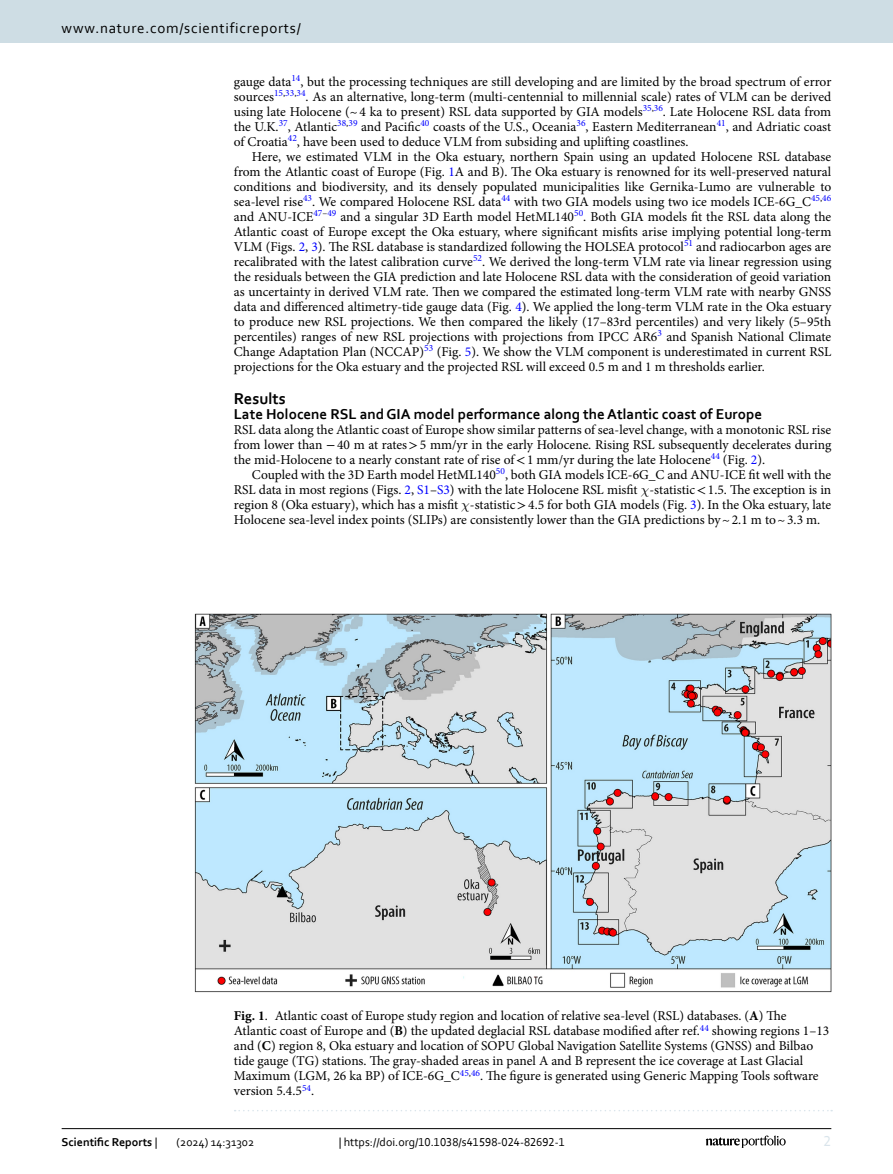
<style>
.page{position:relative;width:893px;height:1174px;background:#fff}
.page>*{position:absolute;margin:0;border:0;box-sizing:border-box;transform-origin:0 0}
.Head_1{font:700 16.5px "Corbel";color:#000}
.Head_2_After_1{font:700 15px "Corbel";color:#000}
.t1{font:15px "Corbel";letter-spacing:.05em;color:#000}
.t2{font:15px "Corbel";color:#d9e4eb}
.Body_Text_Indent{font:13.5px/15px "Minion Pro";color:#000;text-align:justify}
.Figure_Caption{font:13.5px/15px "Minion Pro";color:#000}
.Body_Text{font:13.5px/15px "Minion Pro";letter-spacing:-.005em;color:#000;text-align:justify}
.t3{font:12px "Corbel";color:#000}
.t4{font:700 12px "Corbel";color:#000}
.s1{color:#00f}
.s2{font-family:"STIX"}
.s3{font-family:"LM Math Italic 9"}
.s4{font-weight:700}
.s5{font-weight:400}
</style>
<div class="page">
<img style="left:194px;top:613px;width:637px;height:379px">
<svg style="left:235px;top:1110px;width:597px;height:1px"></svg>
<hr style="left:62px;top:1128px;width:769px;height:1px;background:#000">
<svg style="left:706px;top:1135px;width:80px;height:12px"></svg>
<div style="left:0;top:0;width:893px;height:43px;background:#cedde4"></div>
<p class="t1" style="left:62px;top:18px;width:241px">www.nature.com/scientificreports/</p>
<p class="Body_Text_Indent" style="left:234px;top:74px;width:599px">gauge data<sup>14</sup>, but the processing techniques are still developing and are limited by the broad spectrum of error sources<sup>15</sup><sup>,</sup><sup>33</sup><sup>,</sup><sup>34</sup>. As an alternative, long-term (multi-centennial to millennial scale) rates of VLM can be derived using late Holocene (~4 ka to present) RSL data supported by GIA models<sup>35</sup><sup>,</sup><sup>36</sup>. Late Holocene RSL data from the U.K.<sup>37</sup>, Atlantic<sup>38</sup><sup>,</sup><sup>39</sup> and Pacific<sup>40</sup> coasts of the U.S., Oceania<sup>36</sup>, Eastern Mediterranean<sup>41</sup>, and Adriatic coast of Croatia<sup>42</sup>, have been used to deduce VLM from subsiding and uplifting coastlines.</p>
<p class="Body_Text_Indent" style="left:234px;top:149px;width:599px;text-indent:18px">Here, we estimated VLM in the Oka estuary, northern Spain using an updated Holocene RSL database from the Atlantic coast of Europe (Fig. <span class="s1">1</span>A and B). The Oka estuary is renowned for its well-preserved natural conditions and biodiversity, and its densely populated municipalities like Gernika-Lumo are vulnerable to sea-level rise<sup>43</sup>. We compared Holocene RSL data<sup>44</sup> with two GIA models using two ice models ICE-6G_C<sup>45</sup><sup>,</sup><sup>46 </sup>and ANU-ICE<sup>47</sup><sup>–</sup><sup>49</sup> and a singular 3D Earth model HetML140<sup>50</sup>. Both GIA models fit the RSL data along the Atlantic coast of Europe except the Oka estuary, where significant misfits arise implying potential long-term VLM (Figs. <span class="s1">2</span>, <span class="s1">3</span>). The RSL database is standardized following the HOLSEA protocol<sup>51</sup> and radiocarbon ages are recalibrated with the latest calibration curve<sup>52</sup>. We derived the long-term VLM rate via linear regression using the residuals between the GIA prediction and late Holocene RSL data with the consideration of geoid variation as uncertainty in derived VLM rate. Then we compared the estimated long-term VLM rate with nearby GNSS data and differenced altimetry-tide gauge data (Fig. <span class="s1">4</span>). We applied the long-term VLM rate in the Oka estuary to produce new RSL projections. We then compared the likely (17–83rd percentiles) and very likely (5–95th percentiles) ranges of new RSL projections with projections from IPCC AR6<sup>3</sup> and Spanish National Climate Change Adaptation Plan (NCCAP)<sup>53</sup> (Fig. <span class="s1">5</span>). We show the VLM component is underestimated in current RSL projections for the Oka estuary and the projected RSL will exceed 0.5 m and 1 m thresholds earlier.</p>
<p class="Head_1" style="left:234px;top:388px;width:53px">Results</p>
<p class="Head_2_After_1" style="left:234px;top:404px;width:530px">Late Holocene RSL and GIA model performance along the Atlantic coast of Europe</p>
<p class="Body_Text" style="left:234px;top:422px;width:599px">RSL data along the Atlantic coast of Europe show similar patterns of sea-level change, with a monotonic RSL rise from lower than <span class="s2">−</span>40 m at rates<span class="s2">&gt;</span>5 mm/yr in the early Holocene. Rising RSL subsequently decelerates during the mid-Holocene to a nearly constant rate of rise of<span class="s2">&lt;</span>1 mm/yr during the late Holocene<sup>44</sup> (Fig. <span class="s1">2</span>).</p>
<p class="Body_Text_Indent" style="left:234px;top:467px;width:599px;text-indent:18px">Coupled with the 3D Earth model HetML140<sup>50</sup>, both GIA models ICE-6G_C and ANU-ICE fit well with the RSL data in most regions (Figs. <span class="s1">2</span>, <span class="s1">S1</span>–<span class="s1">S3</span>) with the late Holocene RSL misfit <span class="s3">χ</span>-statistic<span class="s2">&lt;</span>1.5. The exception is in region 8 (Oka estuary), which has a misfit <span class="s3">χ</span>-statistic<span class="s2">&gt;</span>4.5 for both GIA models (Fig. <span class="s1">3</span>). In the Oka estuary, late Holocene sea-level index points (SLIPs) are consistently lower than the GIA predictions by~2.1 m to~3.3 m.</p>
<p class="Figure_Caption" style="left:234px;top:1008px;width:597px"><span class="s4">Fig. 1</span>. Atlantic coast of Europe study region and location of relative sea-level (RSL) databases. (<span class="s4">A</span>) The Atlantic coast of Europe and (<span class="s4">B</span>) the updated deglacial RSL database modified after ref.<sup>44</sup> showing regions 1–13 and (<span class="s4">C</span>) region 8, Oka estuary and location of SOPU Global Navigation Satellite Systems (GNSS) and Bilbao tide gauge (TG) stations. The gray-shaded areas in panel A and B represent the ice coverage at Last Glacial Maximum (LGM, 26 ka BP) of ICE-6G_C<sup>45</sup><sup>,</sup><sup>46</sup>. The figure is generated using Generic Mapping Tools software version 5.4.5<sup>54</sup>.</p>
<p class="t4" style="left:62px;top:1134px;width:97px">Scientific Reports <span class="s5">|</span></p>
<p class="t3" style="left:177px;top:1134px;width:79px">(2024) 14:31302</p>
<p class="t3" style="left:339px;top:1134px;width:228px">| https://doi.org/10.1038/s41598-024-82692-1</p>
<p class="t2" style="left:824px;top:1132px;width:9px">2</p>
</div>
